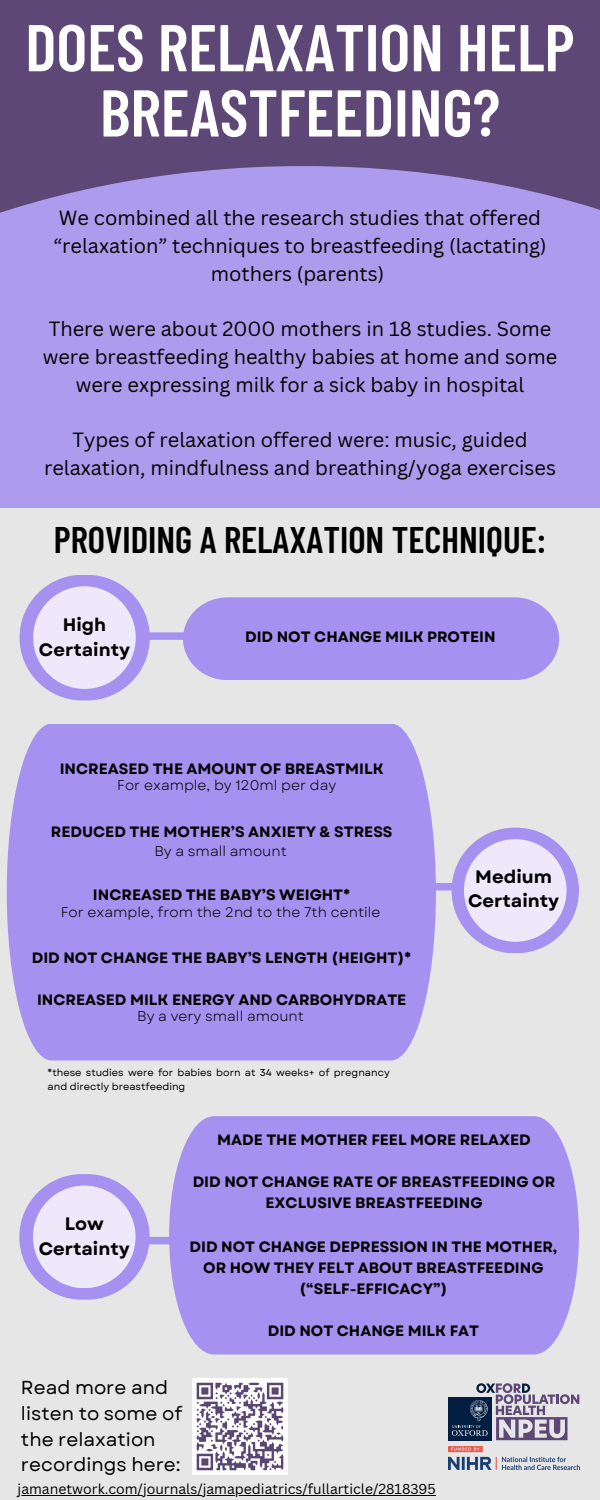
<style>
.page{position:relative;width:600px;height:1500px;background:#e6e6e6}
.page>*{position:absolute;margin:0;border:0;box-sizing:border-box;transform-origin:0 0}
.t1{font:600 66px/65.2px "Barlow Condensed";color:#fff;text-align:center}
.t2{font:600 37px "Barlow Condensed";color:#000}
.t3{font:20px/27.8px "Canva Sans";color:#000;text-align:center}
.t4{font:18.8px/25.7px "Garet";color:#000}
.t5{font:700 18px/24.8px "Garet";color:#000;text-align:center}
.t6{font:700 15px/21px "Garet";color:#000;text-align:center}
.t7{font:14px "Garet";color:#000}
.t8{font:14px "Canva Sans";color:#000}
.t9{font:10px/13.5px "Garet";color:#000}
</style>
<div class="page">
<div style="left:88px;top:632px;width:136px;height:8px;background:#a591ef"></div>
<div style="left:20px;top:575px;width:130px;height:125px;background:#a591ef;border-radius:63px"></div>
<div style="left:376px;top:883px;width:136px;height:7px;background:#a591ef"></div>
<div style="left:452px;top:828px;width:127px;height:125px;background:#a591ef;border-radius:63px"></div>
<div style="left:33px;top:586px;width:103px;height:103px;background:#ede9fb;border-radius:50%"></div>
<div style="left:464px;top:839px;width:103px;height:103px;background:#ede9fb;border-radius:50%"></div>
<div style="left:0;top:150px;width:600px;height:358px;background:#ad9ced"></div>
<svg style="left:0;top:0;width:600px;height:213px;background:#695388"></svg>
<img style="left:448px;top:1446px;width:131px;height:24px">
<div style="left:448px;top:1397px;width:43px;height:43px;background:#041e42"></div>
<svg style="left:452px;top:1383px;width:127px;height:57px"></svg>
<div style="left:88px;top:1237px;width:136px;height:7px;background:#a591ef"></div>
<div style="left:19px;top:1174px;width:130px;height:126px;background:#a591ef;border-radius:63px"></div>
<div style="left:33px;top:1186px;width:103px;height:102px;background:#ede9fb;border-radius:50%"></div>
<img style="left:192px;top:1379px;width:96px;height:95px">
<div style="left:183px;top:597px;width:376px;height:83px;background:#a591ef"></div>
<div style="left:7px;top:724px;width:429px;height:337px;background:#a591ef"></div>
<div style="left:169px;top:1116px;width:410px;height:239px;background:#a591ef"></div>
<hr style="left:18px;top:1495px;width:418px;height:1px;background:#000">
<h3 class="t1" style="left:25px;top:12px;width:551px">DOES RELAXATION HELP<br>BREASTFEEDING?</h3>
<h4 class="t3" style="left:53px;top:204px;width:495px">We combined all the research studies that offered “relaxation” techniques to breastfeeding (lactating) mothers (parents)</h4>
<h6 class="t3" style="left:43px;top:315px;width:516px">There were about 2000 mothers in 18 studies. Some were breastfeeding healthy babies at home and some were expressing milk for a sick baby in hospital</h6>
<h6 class="t3" style="left:44px;top:426px;width:513px">Types of relaxation offered were: music, guided relaxation, mindfulness and breathing/yoga exercises</h6>
<h6 class="t2" style="left:54px;top:516px;width:494px">PROVIDING A RELAXATION TECHNIQUE:</h6>
<h6 class="t5" style="left:39px;top:612px;width:93px">High<br>Certainty</h6>
<h2 class="t6" style="left:245px;top:626px;width:252px">DID NOT CHANGE MILK PROTEIN</h2>
<h4 class="t6" style="left:60px;top:758px;width:325px">INCREASED THE AMOUNT OF BREASTMILK</h4>
<h5 class="t7" style="left:117px;top:775px;width:221px">For example, by 120ml per day</h5>
<h5 class="t6" style="left:51px;top:821px;width:343px">REDUCED THE MOTHER’S ANXIETY &amp; STRESS</h5>
<h5 class="t7" style="left:154px;top:841px;width:134px">By a small amount</h5>
<h5 class="t6" style="left:93px;top:884px;width:259px">INCREASED THE BABY’S WEIGHT*</h5>
<p class="t7" style="left:61px;top:902px;width:321px">For example, from the 2nd to the 7th centile</p>
<h5 class="t6" style="left:32px;top:947px;width:381px">DID NOT CHANGE THE BABY’S LENGTH (HEIGHT)*</h5>
<h5 class="t6" style="left:37px;top:989px;width:371px">INCREASED MILK ENERGY AND CARBOHYDRATE</h5>
<h3 class="t7" style="left:137px;top:1006px;width:168px">By a very small amount</h3>
<h3 class="t9" style="left:48px;top:1066px;width:344px">*these studies were for babies born at 34 weeks+ of pregnancy and directly breastfeeding</h3>
<p class="t5" style="left:468px;top:864px;width:93px">Medium<br>Certainty</p>
<h5 class="t5" style="left:39px;top:1212px;width:93px">Low<br>Certainty</h5>
<h5 class="t6" style="left:217px;top:1129px;width:315px">MADE THE MOTHER FEEL MORE RELAXED</h5>
<h4 class="t6" style="left:193px;top:1171px;width:364px">DID NOT CHANGE RATE OF BREASTFEEDING OR<br>EXCLUSIVE BREASTFEEDING</h4>
<h5 class="t6" style="left:190px;top:1236px;width:369px">DID NOT CHANGE DEPRESSION IN THE MOTHER,<br>OR HOW THEY FELT ABOUT BREASTFEEDING (“SELF-EFFICACY”)</h5>
<h5 class="t6" style="left:268px;top:1320px;width:213px">DID NOT CHANGE MILK FAT</h5>
<h3 class="t4" style="left:21px;top:1375px;width:163px">Read more and listen to some of the relaxation recordings here:</h3>
<h6 class="t8" style="left:18px;top:1479px;width:420px">jamanetwork.com/journals/jamapediatrics/fullarticle/2818395</h6>
</div>
